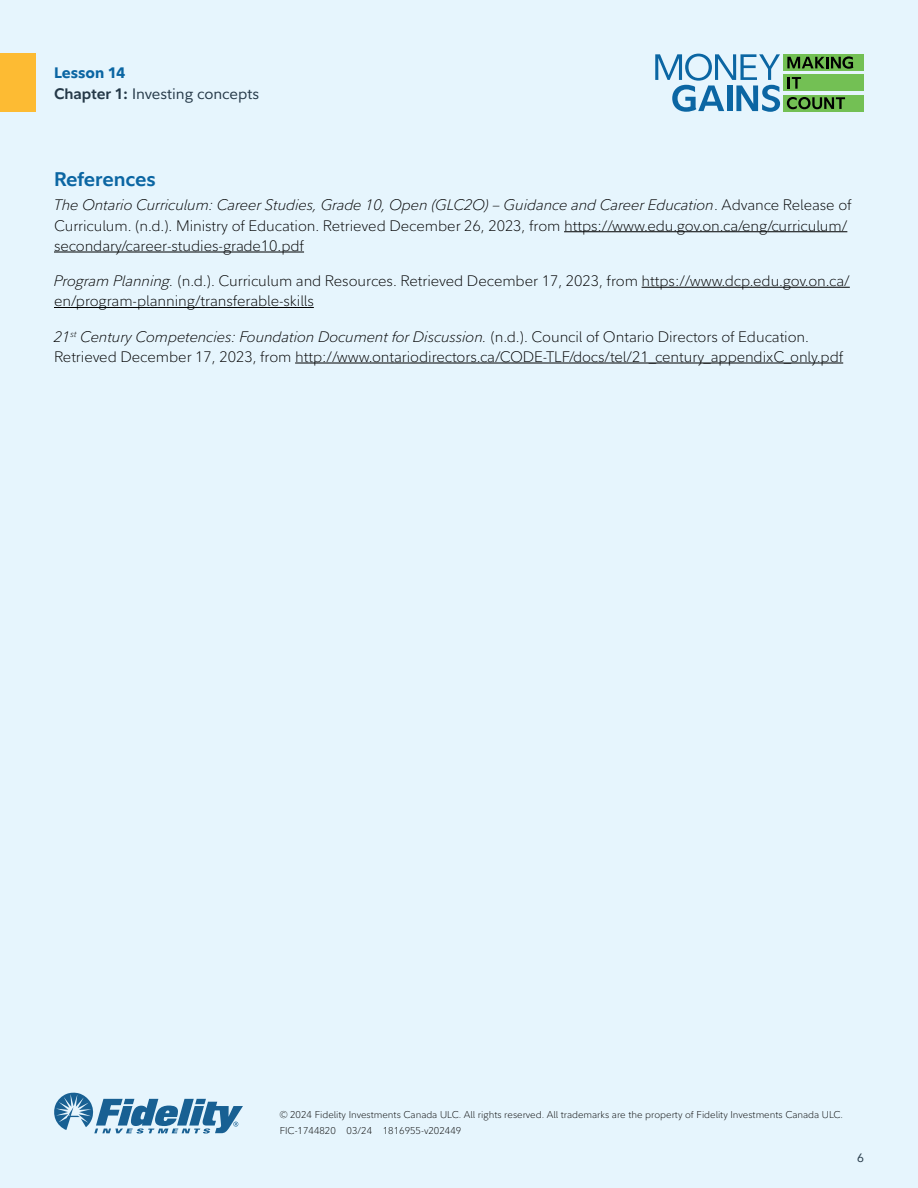
<style>
.page{position:relative;width:918px;height:1188px;background:#e6f5fd}
.page>*{position:absolute;margin:0;border:0;box-sizing:border-box;transform-origin:0 0}
.t1{font:700 19.5px "Fidelity Sans";letter-spacing:-.005em;color:#0b66a3}
.t2{font:300 15px/20.2px "Fidelity Sans";letter-spacing:-.005em;color:#000}
.t3{font:15px/21px "Fidelity Sans";color:#253948}
.t4{font:12px "Fidelity Sans";color:#253948}
.t5{font:300 9.75px/16.5px "Fidelity Sans";color:#000}
.s1{font-weight:800;color:#0b66a3}
.s2{font-weight:700}
.s3{font-style:italic}
</style>
<div class="page">
<div style="left:784px;top:54px;width:80px;height:16px;background:#73c054"></div>
<div style="left:784px;top:75px;width:80px;height:16px;background:#73c054"></div>
<div style="left:784px;top:95px;width:80px;height:16px;background:#73c054"></div>
<svg style="left:787px;top:56px;width:66px;height:13px"></svg>
<svg style="left:787px;top:77px;width:14px;height:12px"></svg>
<svg style="left:787px;top:97px;width:58px;height:12px"></svg>
<svg style="left:655px;top:54px;width:125px;height:58px"></svg>
<div style="left:0;top:54px;width:36px;height:58px;background:#fdbb33"></div>
<svg style="left:54px;top:1093px;width:189px;height:41px"></svg>
<hr style="left:564px;top:231px;width:283px;height:1px;background:#000">
<hr style="left:54px;top:252px;width:250px;height:1px;background:#000">
<hr style="left:642px;top:287px;width:208px;height:1px;background:#000">
<hr style="left:54px;top:307px;width:260px;height:1px;background:#000">
<hr style="left:295px;top:363px;width:548px;height:1px;background:#000">
<p class="t3" style="left:54px;top:62px;width:207px"><span class="s1">Lesson 14<br></span><span class="s2">Chapter 1:</span> Investing concepts</p>
<h1 class="t1" style="left:54px;top:166px;width:103px">References</h1>
<p class="t2" style="left:54px;top:195px;width:799px"><span class="s3">The Ontario Curriculum: Career Studies, Grade 10, Open (GLC2O) – Guidance and Career Education</span>. Advance Release of<br>Curriculum. (n.d.). Ministry of Education. Retrieved December 26, 2023, from https://www.edu.gov.on.ca/eng/curriculum/ secondary/career-studies-grade10.pdf</p>
<p class="t2" style="left:54px;top:271px;width:797px"><span class="s3">Program Planning.</span> (n.d.). Curriculum and Resources. Retrieved December 17, 2023, from https://www.dcp.edu.gov.on.ca/ en/program-planning/transferable-skills</p>
<p class="t2" style="left:54px;top:326px;width:791px"><span class="s3">21</span><sup>st</sup> <span class="s3">Century Competencies: Foundation Document for Discussion.</span> (n.d.). Council of Ontario Directors of Education.<br>Retrieved December 17, 2023, from http://www.ontariodirectors.ca/CODE-TLF/docs/tel/21_century_appendixC_only.pdf</p>
<p class="t5" style="left:280px;top:1106px;width:565px">© 2024 Fidelity Investments Canada ULC. All rights reserved. All trademarks are the property of Fidelity Investments Canada ULC.<br>FIC-1744820 03/24 1816955-v202449</p>
<p class="t4" style="left:857px;top:1150px;width:8px">6</p>
</div>
